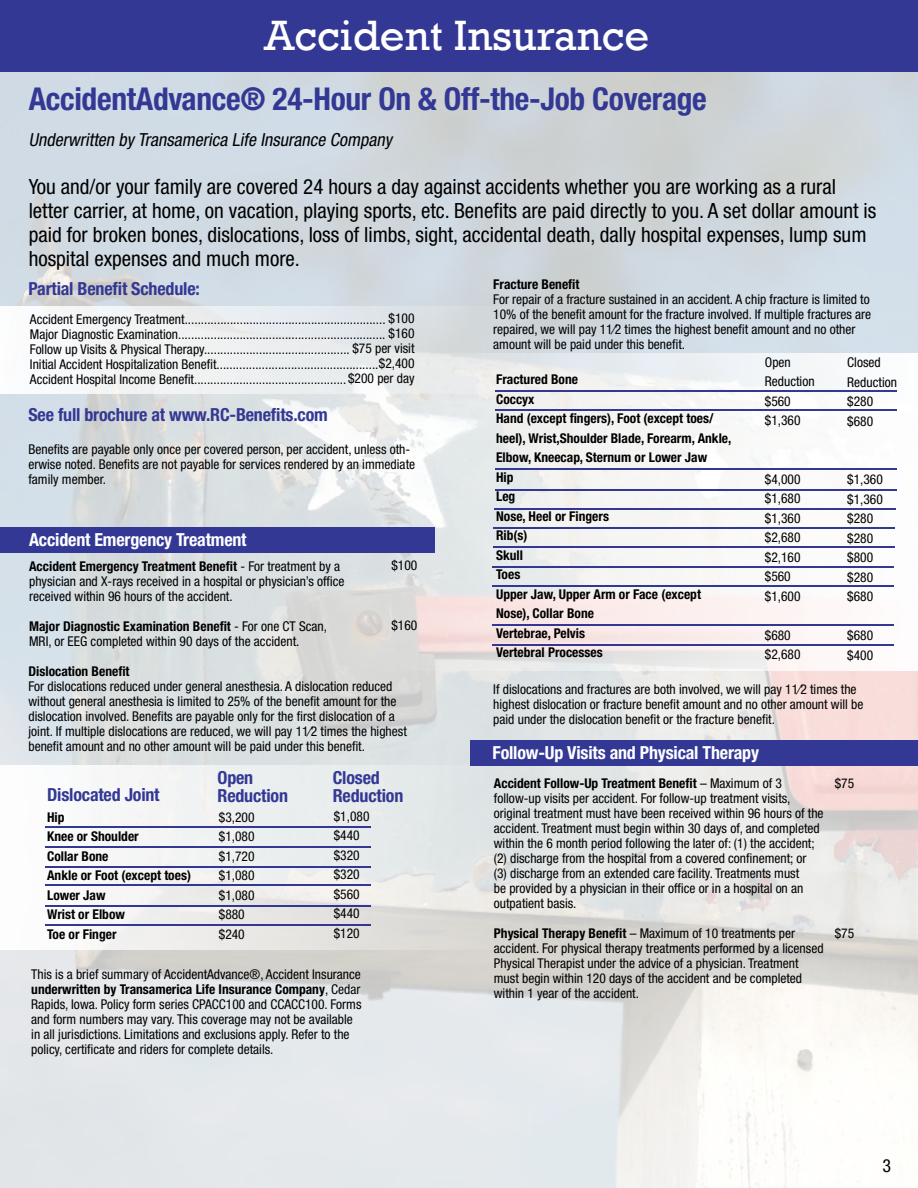
<style>
.page{position:relative;width:918px;height:1188px;background:#fff}
.page>*{position:absolute;margin:0;border:0;box-sizing:border-box;transform-origin:0 0}
.t1{font:43.5px "Rockwell";color:#fff}
.t2{font:700 condensed 31.5px "Helvetica Neue LT Std";letter-spacing:-.01em;color:#333894}
.t3{font:condensed 21px/24px "Helvetica Neue LT Std";color:#000}
.t4{font:700 condensed 18px/18px "Helvetica Neue LT Std";letter-spacing:-.01em;color:#333894}
.t5{font:700 condensed 18px "Helvetica Neue LT Std";letter-spacing:-.01em;color:#fff}
.t6{font:italic condensed 18px "Helvetica Neue LT Std";color:#000}
.t7{font:condensed 18px "Helvetica Neue LT Std";color:#000}
.t8{font:condensed 13.5px/15px "Helvetica Neue LT Std";color:#000}
.t9{font:700 condensed 13.5px/19.5px "Helvetica Neue LT Std";color:#000}
.s1{font-weight:700}
</style>
<div class="page">
<img style="left:0;top:72px;width:918px;height:1116px">
<svg style="left:374px;top:353px;width:544px;height:318px;fill:#f7f4f4"></svg>
<svg style="left:0;top:765px;width:543px;height:184px"></svg>
<svg style="left:0;top:306px;width:542px;height:87px;fill:#eceff0"></svg>
<div style="left:0;top:0;width:918px;height:72px;background:#333894"></div>
<div style="left:0;top:527px;width:434px;height:25px;background:#333894"></div>
<hr style="left:45px;top:826px;width:325px;height:1px;background:#333894">
<hr style="left:45px;top:847px;width:325px;height:1px;background:#333894">
<hr style="left:45px;top:866px;width:325px;height:1px;background:#333894">
<hr style="left:45px;top:885px;width:325px;height:1px;background:#333894">
<hr style="left:45px;top:905px;width:325px;height:1px;background:#333894">
<hr style="left:45px;top:925px;width:325px;height:1px;background:#333894">
<hr style="left:495px;top:391px;width:401px;height:1px;background:#333894">
<hr style="left:495px;top:410px;width:401px;height:1px;background:#333894">
<hr style="left:495px;top:468px;width:401px;height:2px;background:#333894">
<hr style="left:495px;top:489px;width:401px;height:2px;background:#333894">
<hr style="left:494px;top:508px;width:401px;height:1px;background:#333894">
<hr style="left:494px;top:527px;width:401px;height:1px;background:#333894">
<hr style="left:494px;top:547px;width:401px;height:1px;background:#333894">
<hr style="left:493px;top:567px;width:401px;height:1px;background:#333894">
<hr style="left:493px;top:586px;width:401px;height:1px;background:#333894">
<hr style="left:493px;top:644px;width:401px;height:1px;background:#333894">
<div style="left:471px;top:740px;width:447px;height:25px;background:#333894"></div>
<hr style="left:492px;top:624px;width:402px;height:1px;background:#333894">
<h1 class="t1" style="left:264px;top:10px;width:387px">Accident Insurance</h1>
<h2 class="t2" style="left:29px;top:79px;width:680px">AccidentAdvance® 24-Hour On &amp; Off-the-Job Coverage</h2>
<h3 class="t6" style="left:29px;top:129px;width:369px">Underwritten by Transamerica Life Insurance Company</h3>
<p class="t3" style="left:29px;top:174px;width:849px">You and/or your family are covered 24 hours a day against accidents whether you are working as a rural letter carrier, at home, on vacation, playing sports, etc. Benefits are paid directly to you. A set dollar amount is paid for broken bones, dislocations, loss of limbs, sight, accidental death, dally hospital expenses, lump sum hospital expenses and much more.</p>
<h3 class="t4" style="left:28px;top:279px;width:173px">Partial Benefit Schedule:</h3>
<p class="t8" style="left:30px;top:312px;width:386px;text-align:justify">Accident Emergency Treatment.............................................................. $100<br>Major Diagnostic Examination................................................................ $160<br>Follow up Visits &amp; Physical Therapy............................................. $75 per visit Initial Accident Hospitalization Benefit..................................................$2,400<br>Accident Hospital Income Benefit...............................................$200 per day</p>
<h3 class="t4" style="left:28px;top:405px;width:301px">See full brochure at www.RC-Benefits.com</h3>
<p class="t8" style="left:28px;top:441px;width:388px">Benefits are payable only once per covered person, per accident, unless oth&shy;erwise noted. Benefits are not payable for services rendered by an immediate family member.</p>
<h3 class="t5" style="left:29px;top:528px;width:219px">Accident Emergency Treatment</h3>
<p class="t8" style="left:29px;top:558px;width:317px"><span class="s1">Accident Emergency Treatment Benefit</span> - For treatment by a physician and X-rays received in a hospital or physician’s office received within 96 hours of the accident.</p>
<p class="t8" style="left:29px;top:618px;width:299px"><span class="s1">Major Diagnostic Examination Benefit</span> - For one CT Scan,<br>MRI, or EEG completed within 90 days of the accident.</p>
<p class="t8" style="left:391px;top:557px;width:27px">$100</p>
<p class="t8" style="left:391px;top:617px;width:27px">$160</p>
<p class="t9" style="left:28px;top:661px;width:103px">Dislocation Benefit</p>
<p class="t8" style="left:28px;top:678px;width:380px">For dislocations reduced under general anesthesia. A dislocation reduced without general anesthesia is limited to 25% of the benefit amount for the dislocation involved. Benefits are payable only for the first dislocation of a joint. If multiple dislocations are reduced, we will pay 11⁄2 times the highest benefit amount and no other amount will be paid under this benefit.</p>
<h3 class="t4" style="left:47px;top:785px;width:114px">Dislocated Joint</h3>
<p class="t9" style="left:47px;top:807px;width:145px">Hip<br>Knee or Shoulder<br>Collar Bone<br>Ankle or Foot (except toes)<br>Lower Jaw<br>Wrist or Elbow<br>Toe or Finger</p>
<h3 class="t4" style="left:218px;top:769px;width:72px">Open<br>Reduction</h3>
<h3 class="t4" style="left:333px;top:768px;width:72px">Closed<br>Reduction</h3>
<p class="t8" style="left:219px;top:807px;width:37px;line-height:19.5px">$3,200 $1,080 $1,720 $1,080 $1,080 $880 $240</p>
<p class="t8" style="left:334px;top:806px;width:37px;line-height:19.5px">$1,080 $440 $320 $320 $560 $440 $120</p>
<p class="t8" style="left:31px;top:966px;width:332px">This is a brief summary of AccidentAdvance®, Accident Insurance <span class="s1">underwritten by Transamerica Life Insurance Company</span>, Cedar Rapids, Iowa. Policy form series CPACC100 and CCACC100. Forms and form numbers may vary. This coverage may not be available in all jurisdictions. Limitations and exclusions apply. Refer to the policy, certificate and riders for complete details.</p>
<p class="t9" style="left:493px;top:274px;width:88px">Fracture Benefit</p>
<p class="t8" style="left:493px;top:291px;width:379px">For repair of a fracture sustained in an accident. A chip fracture is limited to 10% of the benefit amount for the fracture involved. If multiple fractures are repaired, we will pay 11⁄2 times the highest benefit amount and no other amount will be paid under this benefit.</p>
<p class="t9" style="left:496px;top:370px;width:237px">Fractured Bone<br>Coccyx<br>Hand (except fingers), Foot (except toes/ heel), Wrist,Shoulder Blade, Forearm, Ankle,<br>Elbow, Kneecap, Sternum or Lower Jaw<br>Hip<br>Leg<br>Nose, Heel or Fingers<br>Rib(s)<br>Skull<br>Toes<br>Upper Jaw, Upper Arm or Face (except<br>Nose), Collar Bone<br>Vertebrae, Pelvis<br>Vertebral Processes</p>
<p class="t8" style="left:765px;top:352px;width:51px;line-height:19.5px">Open<br>Reduction $560 $1,360</p>
<p class="t8" style="left:765px;top:469px;width:37px;line-height:19.5px">$4,000 $1,680 $1,360 $2,680 $2,160 $560 $1,600</p>
<p class="t8" style="left:765px;top:625px;width:37px;line-height:19.5px">$680 $2,680</p>
<p class="t8" style="left:847px;top:353px;width:51px;line-height:19.5px">Closed<br>Reduction $280 $680</p>
<p class="t8" style="left:847px;top:470px;width:37px;line-height:19.5px">$1,360 $1,360 $280 $280 $800 $280 $680</p>
<p class="t8" style="left:847px;top:626px;width:27px;line-height:19.5px">$680 $400</p>
<p class="t8" style="left:493px;top:681px;width:372px">If dislocations and fractures are both involved, we will pay 11⁄2 times the highest dislocation or fracture benefit amount and no other amount will be paid under the dislocation benefit or the fracture benefit.</p>
<h3 class="t5" style="left:493px;top:742px;width:268px">Follow-Up Visits and Physical Therapy</h3>
<p class="t8" style="left:494px;top:776px;width:331px"><span class="s1">Accident Follow-Up Treatment Benefit</span> – Maximum of 3 follow-up visits per accident. For follow-up treatment visits, original treatment must have been received within 96 hours of the accident. Treatment must begin within 30 days of, and completed within the 6 month period following the later of: (1) the accident; (2) discharge from the hospital from a covered confinement; or<br>(3) discharge from an extended care facility. Treatments must<br>be provided by a physician in their office or in a hospital on an outpatient basis.</p>
<p class="t8" style="left:494px;top:926px;width:331px"><span class="s1">Physical Therapy Benefit</span> – Maximum of 10 treatments per accident. For physical therapy treatments performed by a licensed Physical Therapist under the advice of a physician. Treatment must begin within 120 days of the accident and be completed within 1 year of the accident.</p>
<p class="t8" style="left:835px;top:776px;width:21px">$75</p>
<p class="t8" style="left:835px;top:926px;width:21px">$75</p>
<h3 class="t7" style="left:882px;top:1155px;width:10px">3</h3>
</div>
